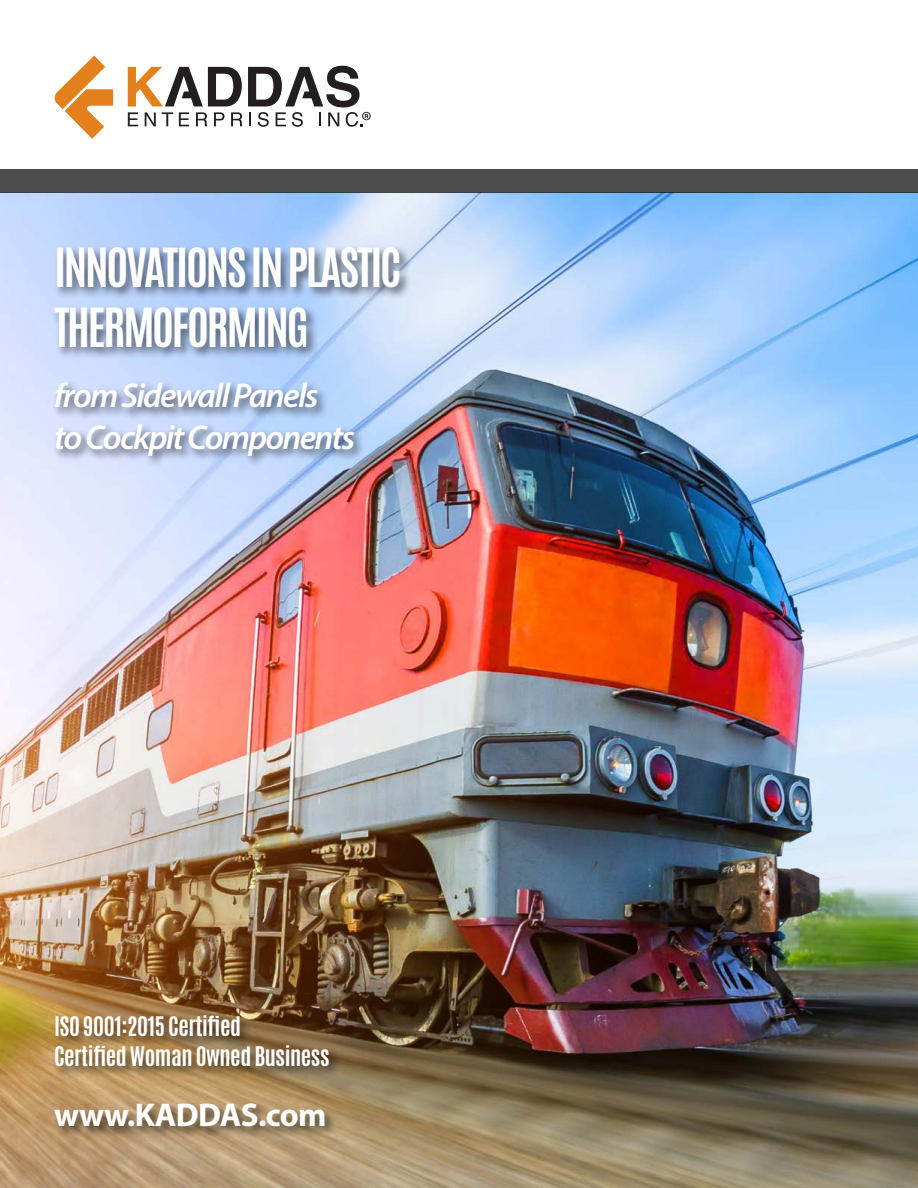
<style>
.page{position:relative;width:918px;height:1188px;background:#fff}
.page>*{position:absolute;margin:0;border:0;box-sizing:border-box;transform-origin:0 0}
.t1{font:700 45px "Antonio";letter-spacing:-.05em;color:#fff}
.t2{font:italic 600 34.5px "Myriad Pro";letter-spacing:-.05em;color:#fff}
.t3{font:700 33px "Myriad Pro";letter-spacing:-.02em;color:#fff}
.t4{font:700 22.5px "Antonio";letter-spacing:-.02em;color:#fff}
</style>
<div class="page">
<svg style="left:54px;top:56px;width:59px;height:83px"></svg>
<svg style="left:128px;top:66px;width:243px;height:61px"></svg>
<img style="left:0;top:193px;width:918px;height:995px">
<div style="left:51px;top:245px;width:361px;height:223px;background:#000;opacity:.6"></div>
<div style="left:52px;top:1013px;width:290px;height:126px;background:#000;opacity:.6"></div>
<div style="left:0;top:169px;width:918px;height:24px;background:#4d4d4d"></div>
<p class="t1" style="left:54px;top:234px;width:349px">INNOVATIONS IN PLASTIC</p>
<p class="t1" style="left:54px;top:294px;width:256px">THERMOFORMING</p>
<p class="t2" style="left:54px;top:374px;width:266px">from Sidewall Panels</p>
<p class="t2" style="left:54px;top:415px;width:303px">to Cockpit Components</p>
<p class="t4" style="left:54px;top:1009px;width:189px">ISO 9001:2015 Certified</p>
<p class="t4" style="left:54px;top:1039px;width:277px">Certified Woman Owned Business</p>
<p class="t3" style="left:54px;top:1093px;width:274px">www.KADDAS.com</p>
</div>
